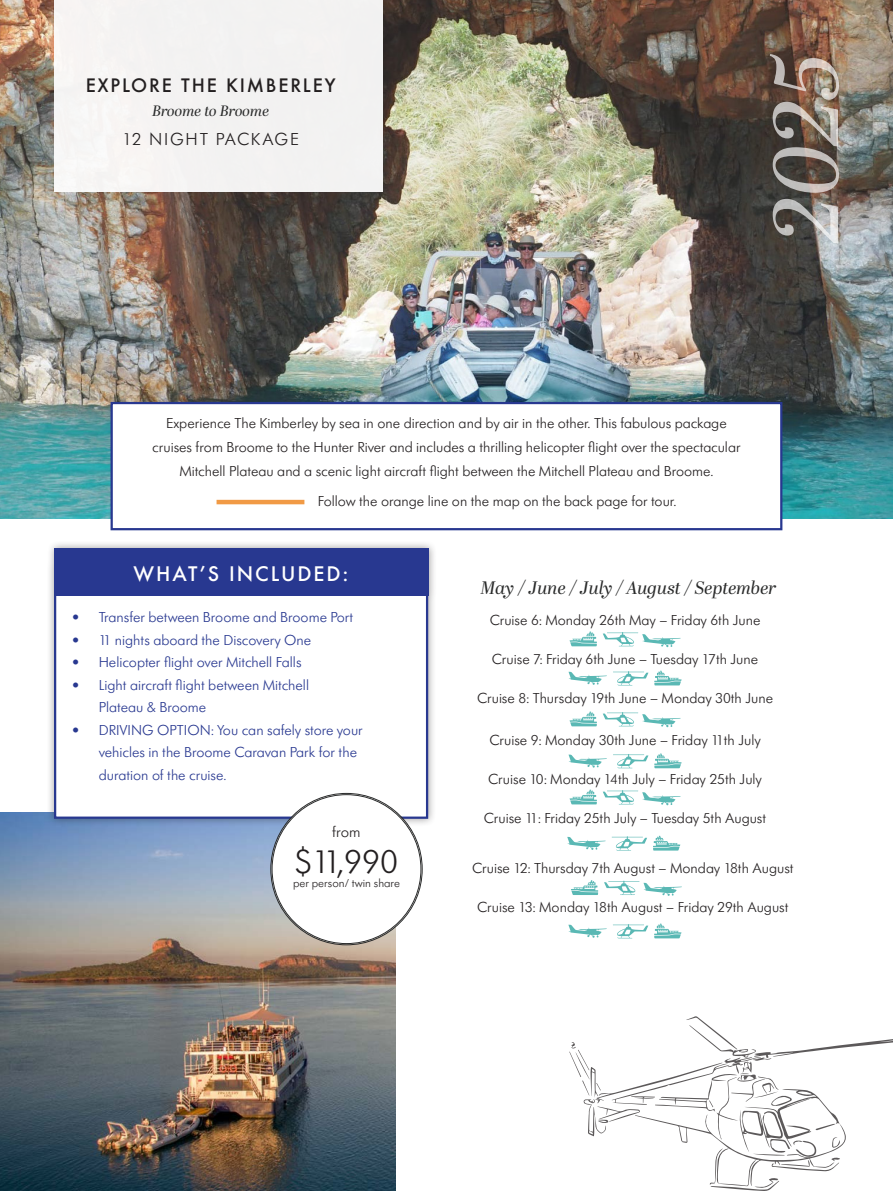
<style>
.page{position:relative;width:893px;height:1191px;background:#fff}
.page>*{position:absolute;margin:0;border:0;box-sizing:border-box;transform-origin:0 0}
.t1{font:300 34.5px "Futura SB";color:#231f20}
.t2{font:500 19.5px "Futura";letter-spacing:.1em;color:#fff}
.t3{font:italic 18px "Abril Display";letter-spacing:-.005em;color:#292a2a}
.t4{font:500 18px "Futura";letter-spacing:.1em;color:#231f20}
.t5{font:300 18px "Futura SB";letter-spacing:.1em;color:#231f20}
.t6{font:300 15.6px "Futura SB";color:#231f20}
.t7{font:300 15px/24px "Futura SB";color:#231f20;text-align:center}
.t8{font:300 15px/22.5px "Futura SB";color:#283890}
.t9{font:italic 15px "Abril Display";color:#292a2a}
.t10{font:300 12px "Futura SB";color:#231f20}
</style>
<div class="page">
<img style="left:0;top:812px;width:395px;height:379px">
<img style="left:0;top:0;width:893px;height:519px">
<div style="left:111px;top:402px;width:671px;height:128px;background:#fff;border:2px solid #283890"></div>
<div style="left:46px;top:540px;width:391px;height:286px;background:#231f20;opacity:.45"></div>
<div style="left:54px;top:566px;width:374px;height:253px;background:#fff;border:2px solid #283890"></div>
<div style="left:55px;top:549px;width:374px;height:47px;background:#283890"></div>
<svg style="left:613px;top:671px;width:35px;height:14px"></svg>
<svg style="left:654px;top:670px;width:28px;height:15px"></svg>
<svg style="left:568px;top:671px;width:39px;height:14px"></svg>
<div style="left:54px;top:0;width:329px;height:191px;background:#f3f2f2"></div>
<div style="left:271px;top:794px;width:151px;height:150px;background:#fff;border-radius:50%"></div>
<svg style="left:570px;top:631px;width:27px;height:15px"></svg>
<svg style="left:603px;top:632px;width:78px;height:15px"></svg>
<svg style="left:570px;top:711px;width:27px;height:15px"></svg>
<svg style="left:603px;top:712px;width:78px;height:15px"></svg>
<svg style="left:613px;top:754px;width:35px;height:14px"></svg>
<svg style="left:654px;top:753px;width:28px;height:15px"></svg>
<svg style="left:568px;top:754px;width:39px;height:14px"></svg>
<svg style="left:570px;top:789px;width:27px;height:15px"></svg>
<svg style="left:603px;top:790px;width:78px;height:15px"></svg>
<svg style="left:571px;top:1016px;width:322px;height:175px"></svg>
<hr style="left:217px;top:500px;width:87px;height:4px;background:#f19a45">
<img style="left:770px;top:54px;width:69px;height:189px">
<svg style="left:571px;top:880px;width:27px;height:15px"></svg>
<svg style="left:604px;top:880px;width:78px;height:16px"></svg>
<svg style="left:613px;top:924px;width:35px;height:14px"></svg>
<svg style="left:654px;top:923px;width:27px;height:15px"></svg>
<svg style="left:568px;top:924px;width:39px;height:14px"></svg>
<svg style="left:612px;top:836px;width:35px;height:14px"></svg>
<svg style="left:653px;top:836px;width:27px;height:14px"></svg>
<svg style="left:567px;top:836px;width:39px;height:14px"></svg>
<p class="t4" style="left:86px;top:73px;width:251px">EXPLORE THE KIMBERLEY</p>
<p class="t9" style="left:152px;top:100px;width:119px">Broome to Broome</p>
<p class="t5" style="left:122px;top:129px;width:178px">12 NIGHT PACKAGE</p>
<p class="t7" style="left:152px;top:411px;width:590px">Experience The Kimberley by sea in one direction and by air in the other. This fabulous package cruises from Broome to the Hunter River and includes a thrilling helicopter flight over the spectacular<br>Mitchell Plateau and a scenic light aircraft flight between the Mitchell Plateau and Broome.</p>
<p class="t7" style="left:318px;top:490px;width:360px">Follow the orange line on the map on the back page for tour.</p>
<p class="t2" style="left:134px;top:561px;width:217px">WHAT’S INCLUDED:</p>
<p class="t8" style="left:72px;top:606px;width:283px">• Transfer between Broome and Broome Port</p>
<p class="t8" style="left:72px;top:629px;width:241px">• 11 nights aboard the Discovery One</p>
<p class="t8" style="left:72px;top:651px;width:231px">• Helicopter flight over Mitchell Falls</p>
<p class="t8" style="left:99px;top:674px;width:212px;text-indent:-27px">• Light aircraft flight between Mitchell<br>Plateau &amp; Broome</p>
<p class="t8" style="left:99px;top:719px;width:266px;text-indent:-27px">• DRIVING OPTION: You can safely store your vehicles in the Broome Caravan Park for the duration of the cruise.</p>
<p class="t6" style="left:332px;top:824px;width:30px">from</p>
<p class="t1" style="left:295px;top:843px;width:105px">$11,990</p>
<p class="t10" style="left:293px;top:877px;width:108px">per person/ twin share</p>
<p class="t3" style="left:481px;top:575px;width:297px">May / June / July / August / September</p>
<p class="t7" style="left:490px;top:608px;width:272px">Cruise 6: Monday 26th May – Friday 6th June</p>
<p class="t7" style="left:492px;top:647px;width:268px">Cruise 7: Friday 6th June – Tuesday 17th June</p>
<p class="t7" style="left:477px;top:686px;width:297px">Cruise 8: Thursday 19th June – Monday 30th June</p>
<p class="t7" style="left:489px;top:728px;width:273px">Cruise 9: Monday 30th June – Friday 11th July</p>
<p class="t7" style="left:488px;top:767px;width:275px">Cruise 10: Monday 14th July – Friday 25th July</p>
<p class="t7" style="left:484px;top:806px;width:284px">Cruise 11: Friday 25th July – Tuesday 5th August</p>
<p class="t7" style="left:472px;top:856px;width:323px">Cruise 12: Thursday 7th August – Monday 18th August</p>
<p class="t7" style="left:477px;top:895px;width:313px">Cruise 13: Monday 18th August – Friday 29th August</p>
</div>
